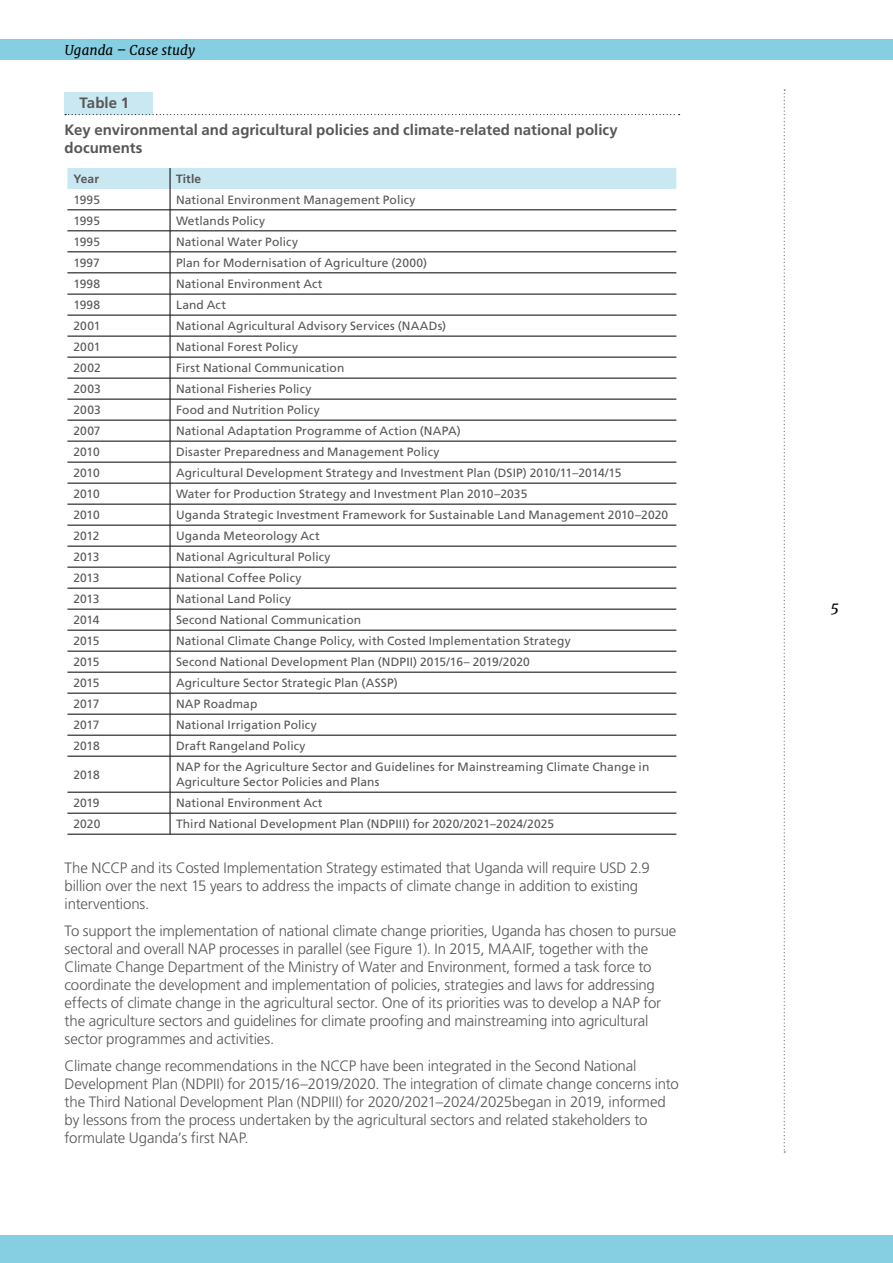
<style>
.page{position:relative;width:893px;height:1263px;background:#fff}
.page>*{position:absolute;margin:0;border:0;box-sizing:border-box;transform-origin:0 0}
.t1{font:300 15px/18px "Frutiger LT Pro";letter-spacing:-.01em;color:#575756}
.t2{font:700 15px/27px "Frutiger LT Pro";color:#575756}
.t3{font:italic 15px "Merriweather";color:#000}
.t4{font:italic 13.5px "Merriweather";color:#000}
.t5{font:12px/15px "Frutiger LT Pro";letter-spacing:.01em;color:#575756}
.t6{font:700 12px "Frutiger LT Pro";letter-spacing:.01em;color:#575756}
</style>
<div class="page">
<div style="left:0;top:1235px;width:893px;height:28px;background:#86cee2"></div>
<div style="left:0;top:39px;width:893px;height:21px;background:#86cee2"></div>
<div style="left:65px;top:92px;width:88px;height:23px;background:#cae8f2"></div>
<svg style="left:65px;top:114px;width:615px;height:1px"></svg>
<hr style="left:67px;top:756px;width:103px;height:1px;background:#000">
<hr style="left:170px;top:756px;width:506px;height:1px;background:#000">
<hr style="left:67px;top:792px;width:103px;height:1px;background:#000">
<hr style="left:170px;top:792px;width:506px;height:1px;background:#000">
<hr style="left:67px;top:813px;width:103px;height:1px;background:#000">
<hr style="left:170px;top:813px;width:506px;height:1px;background:#000">
<hr style="left:67px;top:834px;width:103px;height:1px;background:#000">
<hr style="left:170px;top:834px;width:506px;height:1px;background:#000">
<svg style="left:67px;top:168px;width:609px;height:588px"></svg>
<hr style="left:170px;top:756px;width:1px;height:36px;background:#000">
<svg style="left:170px;top:792px;width:1px;height:42px"></svg>
<svg style="left:784px;top:89px;width:1px;height:1063px"></svg>
<p class="t4" style="left:65px;top:41px;width:132px">Uganda – Case study</p>
<p class="t2" style="left:65px;top:89px;width:555px;text-indent:15px">Table 1<br>Key environmental and agricultural policies and climate-related national policy</p>
<p class="t2" style="left:65px;top:134px;width:79px">documents</p>
<p class="t6" style="left:73px;top:172px;width:27px">Year</p>
<p class="t6" style="left:176px;top:172px;width:27px">Title</p>
<p class="t5" style="left:73px;top:192px;width:28px">1995</p>
<p class="t5" style="left:176px;top:192px;width:241px">National Environment Management Policy</p>
<p class="t5" style="left:73px;top:213px;width:28px">1995</p>
<p class="t5" style="left:176px;top:213px;width:90px">Wetlands Policy</p>
<p class="t5" style="left:73px;top:234px;width:28px">1995</p>
<p class="t5" style="left:176px;top:234px;width:123px">National Water Policy</p>
<p class="t5" style="left:73px;top:255px;width:28px">1997</p>
<p class="t5" style="left:176px;top:255px;width:253px">Plan for Modernisation of Agriculture (2000)</p>
<p class="t5" style="left:73px;top:276px;width:28px">1998</p>
<p class="t5" style="left:176px;top:276px;width:148px">National Environment Act</p>
<p class="t5" style="left:73px;top:297px;width:28px">1998</p>
<p class="t5" style="left:176px;top:297px;width:52px">Land Act</p>
<p class="t5" style="left:73px;top:318px;width:28px">2001</p>
<p class="t5" style="left:176px;top:318px;width:272px">National Agricultural Advisory Services (NAADs)</p>
<p class="t5" style="left:73px;top:339px;width:28px">2001</p>
<p class="t5" style="left:176px;top:339px;width:124px">National Forest Policy</p>
<p class="t5" style="left:73px;top:360px;width:29px">2002</p>
<p class="t5" style="left:176px;top:360px;width:170px">First National Communication</p>
<p class="t5" style="left:73px;top:381px;width:29px">2003</p>
<p class="t5" style="left:176px;top:381px;width:137px">National Fisheries Policy</p>
<p class="t5" style="left:73px;top:402px;width:29px">2003</p>
<p class="t5" style="left:176px;top:402px;width:145px">Food and Nutrition Policy</p>
<p class="t5" style="left:73px;top:423px;width:29px">2007</p>
<p class="t5" style="left:176px;top:423px;width:286px">National Adaptation Programme of Action (NAPA)</p>
<p class="t5" style="left:73px;top:444px;width:28px">2010</p>
<p class="t5" style="left:176px;top:444px;width:265px">Disaster Preparedness and Management Policy</p>
<p class="t5" style="left:73px;top:465px;width:28px">2010</p>
<p class="t5" style="left:176px;top:465px;width:447px">Agricultural Development Strategy and Investment Plan (DSIP) 2010/11–2014/15</p>
<p class="t5" style="left:73px;top:486px;width:28px">2010</p>
<p class="t5" style="left:176px;top:486px;width:353px">Water for Production Strategy and Investment Plan 2010–2035</p>
<p class="t5" style="left:73px;top:507px;width:28px">2010</p>
<p class="t5" style="left:176px;top:507px;width:494px">Uganda Strategic Investment Framework for Sustainable Land Management 2010–2020</p>
<p class="t5" style="left:73px;top:528px;width:28px">2012</p>
<p class="t5" style="left:176px;top:528px;width:145px">Uganda Meteorology Act</p>
<p class="t5" style="left:73px;top:549px;width:27px">2013</p>
<p class="t5" style="left:176px;top:549px;width:156px">National Agricultural Policy</p>
<p class="t5" style="left:73px;top:570px;width:27px">2013</p>
<p class="t5" style="left:176px;top:570px;width:127px">National Coffee Policy</p>
<p class="t5" style="left:73px;top:591px;width:27px">2013</p>
<p class="t5" style="left:176px;top:591px;width:117px">National Land Policy</p>
<p class="t5" style="left:73px;top:612px;width:28px">2014</p>
<p class="t5" style="left:176px;top:612px;width:187px">Second National Communication</p>
<p class="t5" style="left:73px;top:633px;width:28px">2015</p>
<p class="t5" style="left:176px;top:633px;width:396px">National Climate Change Policy, with Costed Implementation Strategy</p>
<p class="t5" style="left:73px;top:654px;width:28px">2015</p>
<p class="t5" style="left:176px;top:654px;width:355px">Second National Development Plan (NDPII) 2015/16– 2019/2020</p>
<p class="t5" style="left:73px;top:675px;width:28px">2015</p>
<p class="t5" style="left:176px;top:675px;width:223px">Agriculture Sector Strategic Plan (ASSP)</p>
<p class="t5" style="left:73px;top:696px;width:27px">2017</p>
<p class="t5" style="left:176px;top:696px;width:83px">NAP Roadmap</p>
<p class="t5" style="left:73px;top:717px;width:27px">2017</p>
<p class="t5" style="left:176px;top:717px;width:142px">National Irrigation Policy</p>
<p class="t5" style="left:73px;top:738px;width:28px">2018</p>
<p class="t5" style="left:176px;top:738px;width:131px">Draft Rangeland Policy</p>
<p class="t5" style="left:73px;top:767px;width:28px">2018</p>
<p class="t5" style="left:176px;top:759px;width:475px">NAP for the Agriculture Sector and Guidelines for Mainstreaming Climate Change in<br>Agriculture Sector Policies and Plans</p>
<p class="t5" style="left:73px;top:795px;width:28px">2019</p>
<p class="t5" style="left:176px;top:795px;width:148px">National Environment Act</p>
<p class="t5" style="left:73px;top:816px;width:28px">2020</p>
<p class="t5" style="left:176px;top:816px;width:379px">Third National Development Plan (NDPIII) for 2020/2021–2024/2025</p>
<p class="t1" style="left:65px;top:859px;width:587px">The NCCP and its Costed Implementation Strategy estimated that Uganda will require USD 2.9 billion over the next 15 years to address the impacts of climate change in addition to existing interventions.</p>
<p class="t1" style="left:65px;top:922px;width:613px">To support the implementation of national climate change priorities, Uganda has chosen to pursue sectoral and overall NAP processes in parallel (see Figure 1). In 2015, MAAIF, together with the Climate Change Department of the Ministry of Water and Environment, formed a task force to coordinate the development and implementation of policies, strategies and laws for addressing effects of climate change in the agricultural sector. One of its priorities was to develop a NAP for the agriculture sectors and guidelines for climate proofing and mainstreaming into agricultural sector programmes and activities.</p>
<p class="t1" style="left:65px;top:1057px;width:616px">Climate change recommendations in the NCCP have been integrated in the Second National Development Plan (NDPII) for 2015/16–2019/2020. The integration of climate change concerns into the Third National Development Plan (NDPIII) for 2020/2021–2024/2025began in 2019, informed by lessons from the process undertaken by the agricultural sectors and related stakeholders to formulate Uganda’s first NAP.</p>
<p class="t3" style="left:831px;top:597px;width:10px">5</p>
</div>
